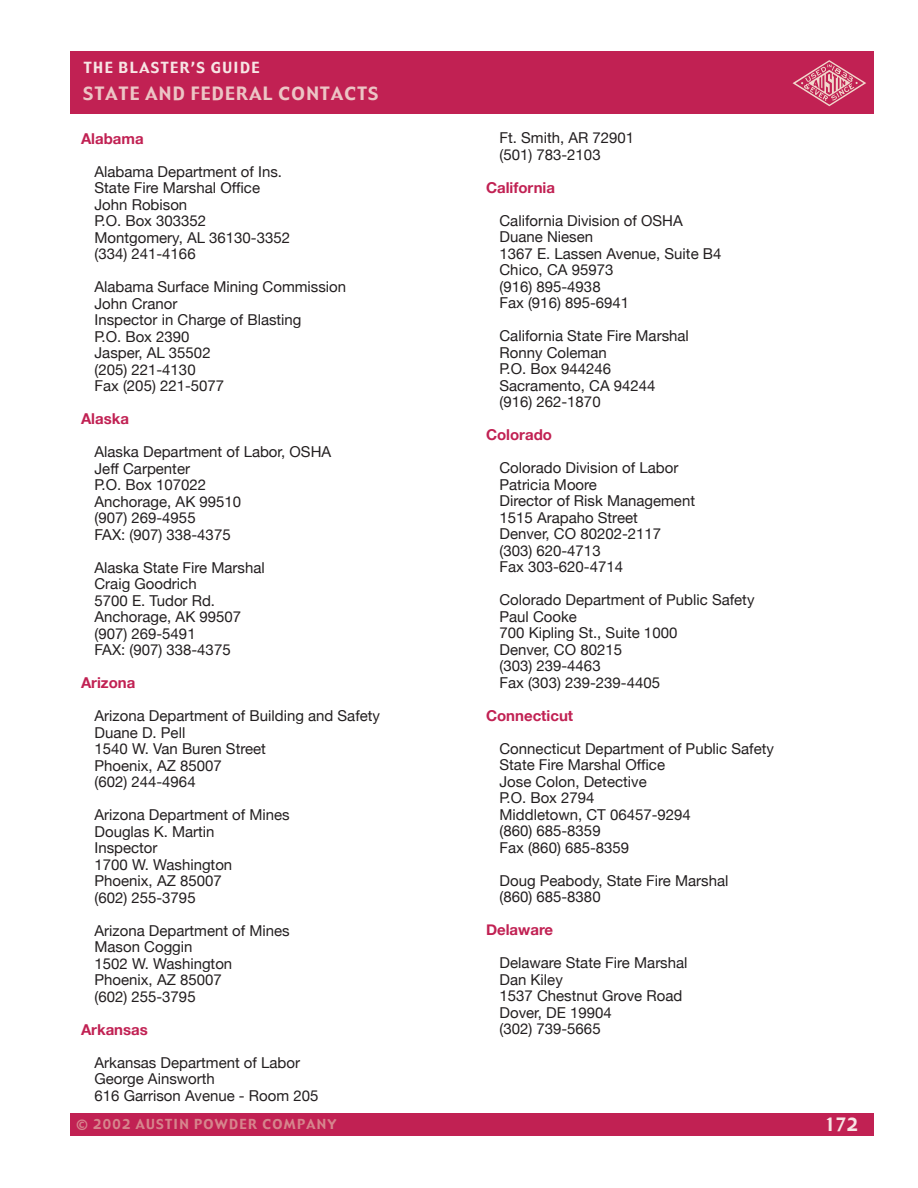
<style>
.page{position:relative;width:918px;height:1188px;background:#fff}
.page>*{position:absolute;margin:0;border:0;box-sizing:border-box;transform-origin:0 0}
.t1{font:18px "Gadget";letter-spacing:.075em;color:#ecc5c5}
.t2{font:18px "Gadget";color:#f7e6e5}
.t3{font:15px/16.5px "Helvetica Neue";color:#231f20}
.t4{font:700 15px "Helvetica Neue";color:#c12153}
.t5{font:15px "Gadget";letter-spacing:.1em;color:#f7e6e5}
.t6{font:13.5px "Gadget";letter-spacing:.1em;color:#d7858d}
</style>
<div class="page">
<div style="left:70px;top:51px;width:804px;height:63px;background:#c12153"></div>
<div style="left:70px;top:1113px;width:804px;height:23px;background:#c12153"></div>
<svg style="left:793px;top:60px;width:73px;height:46px"></svg>
<p class="t5" style="left:84px;top:57px;width:177px">THE BLASTER’S GUIDE</p>
<p class="t1" style="left:83px;top:81px;width:297px">STATE AND FEDERAL CONTACTS</p>
<p class="t4" style="left:81px;top:129px;width:64px">Alabama</p>
<p class="t3" style="left:94px;top:163px;width:197px">Alabama Department of Ins.<br>State Fire Marshal Office<br>John Robison<br>P.O. Box 303352<br>Montgomery, AL 36130-3352 (334) 241-4166</p>
<p class="t3" style="left:94px;top:278px;width:253px">Alabama Surface Mining Commission<br>John Cranor<br>Inspector in Charge of Blasting<br>P.O. Box 2390<br>Jasper, AL 35502<br>(205) 221-4130<br>Fax (205) 221-5077</p>
<p class="t4" style="left:81px;top:409px;width:50px">Alaska</p>
<p class="t3" style="left:94px;top:443px;width:238px">Alaska Department of Labor, OSHA<br>Jeff Carpenter<br>P.O. Box 107022<br>Anchorage, AK 99510<br>(907) 269-4955<br>FAX: (907) 338-4375</p>
<p class="t3" style="left:94px;top:559px;width:172px">Alaska State Fire Marshal<br>Craig Goodrich<br>5700 E. Tudor Rd.<br>Anchorage, AK 99507 (907) 269-5491<br>FAX: (907) 338-4375</p>
<p class="t4" style="left:81px;top:673px;width:56px">Arizona</p>
<p class="t3" style="left:94px;top:707px;width:287px">Arizona Department of Building and Safety<br>Duane D. Pell<br>1540 W. Van Buren Street<br>Phoenix, AZ 85007<br>(602) 244-4964</p>
<p class="t3" style="left:94px;top:806px;width:197px">Arizona Department of Mines<br>Douglas K. Martin<br>Inspector<br>1700 W. Washington<br>Phoenix, AZ 85007<br>(602) 255-3795</p>
<p class="t3" style="left:94px;top:922px;width:197px">Arizona Department of Mines<br>Mason Coggin<br>1502 W. Washington<br>Phoenix, AZ 85007<br>(602) 255-3795</p>
<p class="t4" style="left:81px;top:1020px;width:68px">Arkansas</p>
<p class="t3" style="left:94px;top:1054px;width:225px">Arkansas Department of Labor<br>George Ainsworth<br>616 Garrison Avenue - Room 205</p>
<p class="t3" style="left:500px;top:129px;width:136px">Ft. Smith, AR 72901 (501) 783-2103</p>
<p class="t4" style="left:486px;top:178px;width:71px">California</p>
<p class="t3" style="left:500px;top:212px;width:224px">California Division of OSHA<br>Duane Niesen<br>1367 E. Lassen Avenue, Suite B4<br>Chico, CA 95973<br>(916) 895-4938<br>Fax (916) 895-6941</p>
<p class="t3" style="left:500px;top:327px;width:191px">California State Fire Marshal<br>Ronny Coleman<br>P.O. Box 944246<br>Sacramento, CA 94244 (916) 262-1870</p>
<p class="t4" style="left:486px;top:426px;width:68px">Colorado</p>
<p class="t3" style="left:500px;top:459px;width:197px">Colorado Division of Labor<br>Patricia Moore<br>Director of Risk Management<br>1515 Arapaho Street<br>Denver, CO 80202-2117 (303) 620-4713<br>Fax 303-620-4714</p>
<p class="t3" style="left:500px;top:591px;width:257px">Colorado Department of Public Safety<br>Paul Cooke<br>700 Kipling St., Suite 1000<br>Denver, CO 80215<br>(303) 239-4463<br>Fax (303) 239-239-4405</p>
<p class="t4" style="left:486px;top:706px;width:89px">Connecticut</p>
<p class="t3" style="left:500px;top:740px;width:276px">Connecticut Department of Public Safety<br>State Fire Marshal Office<br>Jose Colon, Detective<br>P.O. Box 2794<br>Middletown, CT 06457-9294<br>(860) 685-8359<br>Fax (860) 685-8359</p>
<p class="t3" style="left:500px;top:872px;width:230px">Doug Peabody, State Fire Marshal (860) 685-8380</p>
<p class="t4" style="left:486px;top:921px;width:69px">Delaware</p>
<p class="t3" style="left:500px;top:954px;width:190px">Delaware State Fire Marshal<br>Dan Kiley<br>1537 Chestnut Grove Road<br>Dover, DE 19904<br>(302) 739-5665</p>
<p class="t6" style="left:77px;top:1116px;width:262px">© 2002 AUSTIN POWDER COMPANY</p>
<p class="t2" style="left:824px;top:1113px;width:35px">172</p>
</div>
